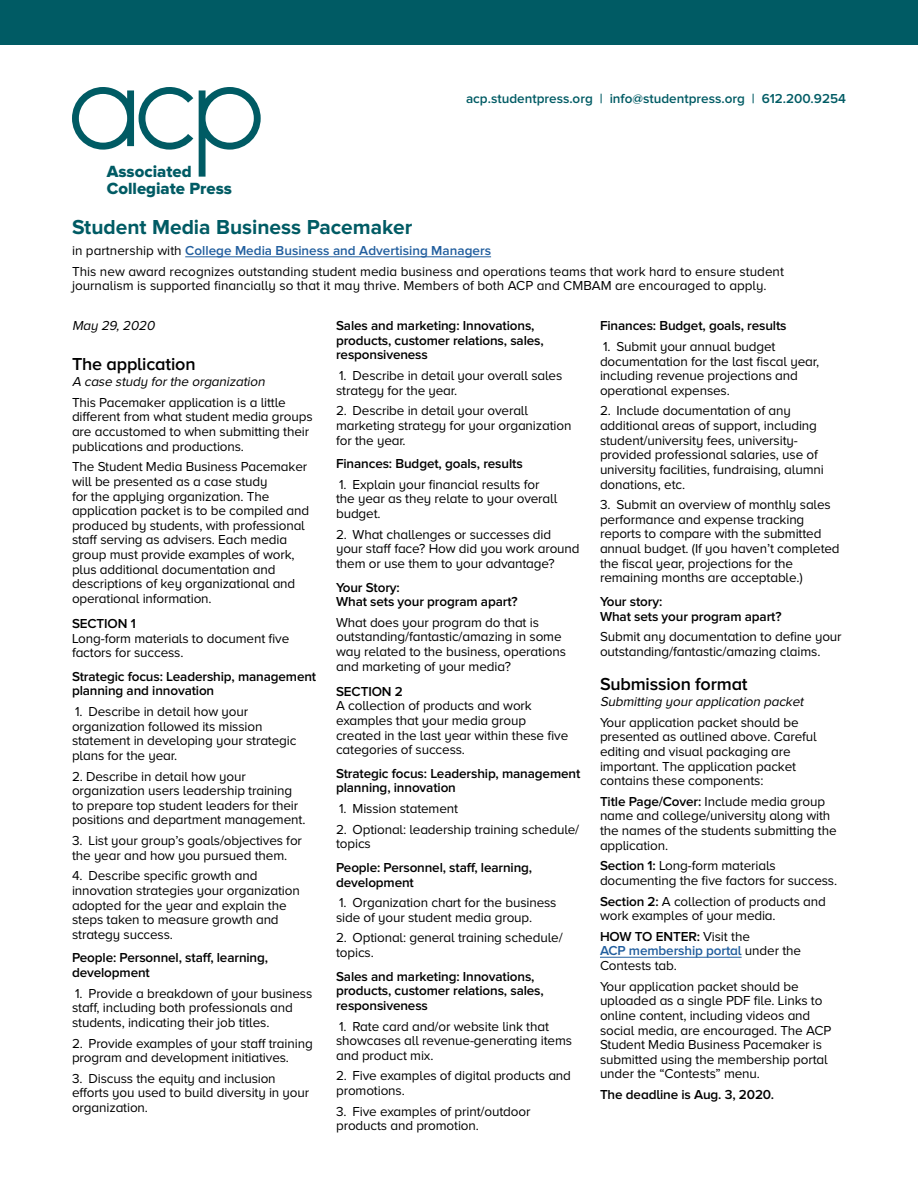
<style>
.page{position:relative;width:918px;height:1188px;background:#fff}
.page>*{position:absolute;margin:0;border:0;box-sizing:border-box;transform-origin:0 0}
.t1{font:700 21px "Proxima Nova";color:#005b64}
.t2{font:600 18px "Proxima Nova A";letter-spacing:-.01em;color:#000}
.t3{font:16.8px/16.8px "Proxima Nova Extrabld";color:#005b64}
.t4{font:13.5px/14.5px "Proxima Nova A";letter-spacing:-.01em;color:#000}
.t5{font:600 13.5px/14.5px "Proxima Nova";letter-spacing:-.01em;color:#000}
.t6{font:italic 13.5px "Proxima Nova A";color:#000}
.t7{font:600 13.5px "Proxima Nova";color:#215e9e}
.t8{font:600 13.5px "Proxima Nova";color:#005b64}
.t9{font:600 13.5px "Proxima Nova A";letter-spacing:-.01em;color:#000}
.s1{font-family:"Proxima Nova A";font-weight:400;color:#000}
.s2{font-family:"Proxima Nova";font-weight:600}
.s3{font-weight:600}
.s4{font-weight:600;color:#215e9e}
</style>
<div class="page">
<hr style="left:600px;top:957px;width:142px;height:1px;background:#215e9e">
<hr style="left:185px;top:257px;width:306px;height:1px;background:#215e9e">
<svg style="left:72px;top:87px;width:189px;height:90px"></svg>
<div style="left:0;top:0;width:918px;height:45px;background:#005b64"></div>
<p class="t3" style="left:107px;top:164px;width:127px">Associated<br>Collegiate Press</p>
<p class="t8" style="left:466px;top:90px;width:381px">acp.studentpress.org | info@studentpress.org | 612.200.9254</p>
<h1 class="t1" style="left:72px;top:215px;width:342px">Student Media Business Pacemaker</h1>
<p class="t7" style="left:72px;top:243px;width:421px"><span class="s1">in partnership with</span> College Media Business and Advertising Managers</p>
<p class="t4" style="left:72px;top:264px;width:714px">This new award recognizes outstanding student media business and operations teams that work hard to ensure student journalism is supported financially so that it may thrive. Members of both ACP and CMBAM are encouraged to apply.</p>
<p class="t6" style="left:72px;top:318px;width:87px">May 29,2020</p>
<h2 class="t2" style="left:72px;top:354px;width:125px">The application</h2>
<p class="t6" style="left:72px;top:374px;width:197px">A case study forthe organization</p>
<p class="t4" style="left:72px;top:395px;width:242px">This Pacemaker application is a little different from what student media groups are accustomed to when submitting their publications and productions.</p>
<p class="t4" style="left:72px;top:459px;width:239px">The Student Media Business Pacemaker will be presented as a case study<br>for the applying organization. The application packet is to be compiled and produced by students, with professional staff serving as advisers. Each media group must provide examples of work, plus additional documentation and descriptions of key organizational and operational information.</p>
<p class="t5" style="left:72px;top:617px;width:65px">SECTION 1</p>
<p class="t4" style="left:72px;top:631px;width:219px">Long-form materials to document five factors for success.</p>
<p class="t5" style="left:72px;top:669px;width:246px">Strategic focus: Leadership, management planning and innovation</p>
<p class="t4" style="left:72px;top:704px;width:226px">1. Describe in detail how your organization followed its mission statement in developing your strategic plans for the year.</p>
<p class="t4" style="left:72px;top:769px;width:235px">2. Describe in detail how your organization users leadership training to prepare top student leaders for their positions and department management.</p>
<p class="t4" style="left:72px;top:833px;width:232px">3. List your group’s goals/objectives for the year and how you pursued them.</p>
<p class="t4" style="left:72px;top:868px;width:229px">4. Describe specific growth and innovation strategies your organization adopted for the year and explain the steps taken to measure growth and strategy success.</p>
<p class="t5" style="left:72px;top:951px;width:198px">People: Personnel, staff, learning, development</p>
<p class="t4" style="left:72px;top:986px;width:242px">1. Provide a breakdown of your business staff, including both professionals and students, indicating their job titles.</p>
<p class="t4" style="left:72px;top:1036px;width:242px">2. Provide examples of your staff training program and development initiatives.</p>
<p class="t4" style="left:72px;top:1071px;width:239px">3. Discuss the equity and inclusion efforts you used to build diversity in your organization.</p>
<p class="t5" style="left:336px;top:319px;width:209px">Sales and marketing: Innovations, products, customer relations, sales, responsiveness</p>
<p class="t4" style="left:336px;top:368px;width:228px">1. Describe in detail your overall sales strategy for the year.</p>
<p class="t4" style="left:336px;top:403px;width:237px">2. Describe in detail your overall marketing strategy for your organization for the year.</p>
<p class="t5" style="left:336px;top:457px;width:188px">Finances: Budget, goals, results</p>
<p class="t4" style="left:336px;top:477px;width:223px">1. Explain your financial results for the year as they relate to your overall budget.</p>
<p class="t4" style="left:336px;top:527px;width:245px">2. What challenges or successes did your staff face? How did you work around them or use them to your advantage?</p>
<p class="t5" style="left:336px;top:580px;width:183px">Your Story:<br>What sets your program apart?</p>
<p class="t4" style="left:336px;top:615px;width:231px">What does your program do that is outstanding/fantastic/amazing in some way related to the business, operations and marketing of your media?</p>
<p class="t5" style="left:336px;top:684px;width:68px">SECTION 2</p>
<p class="t4" style="left:336px;top:698px;width:234px">A collection of products and work examples that your media group created in the last year within these five categories of success.</p>
<p class="t5" style="left:336px;top:766px;width:246px">Strategic focus: Leadership, management planning, innovation</p>
<p class="t4" style="left:339px;top:801px;width:121px">1. Mission statement</p>
<p class="t4" style="left:336px;top:822px;width:245px">2. Optional: leadership training schedule/ topics</p>
<p class="t5" style="left:336px;top:860px;width:198px">People: Personnel, staff, learning, development</p>
<p class="t4" style="left:336px;top:895px;width:222px">1. Organization chart for the business side of your student media group.</p>
<p class="t4" style="left:336px;top:931px;width:228px">2. Optional: general training schedule/ topics.</p>
<p class="t5" style="left:336px;top:969px;width:209px">Sales and marketing: Innovations, products, customer relations, sales, responsiveness</p>
<p class="t4" style="left:336px;top:1019px;width:237px">1. Rate card and/or website link that showcases all revenue-generating items and product mix.</p>
<p class="t4" style="left:336px;top:1069px;width:236px">2. Five examples of digital products and promotions.</p>
<p class="t4" style="left:336px;top:1104px;width:196px">3. Five examples of print/outdoor products and promotion.</p>
<p class="t5" style="left:600px;top:319px;width:188px">Finances: Budget, goals, results</p>
<p class="t4" style="left:600px;top:339px;width:221px">1. Submit your annual budget documentation for the last fiscal year, including revenue projections and operational expenses.</p>
<p class="t4" style="left:600px;top:403px;width:225px">2. Include documentation of any additional areas of support, including student/university fees, university&shy;provided professional salaries, use of university facilities, fundraising, alumni donations, etc.</p>
<p class="t4" style="left:600px;top:497px;width:241px">3. Submit an overview of monthly sales performance and expense tracking reports to compare with the submitted annual budget. (If you haven’t completed the fiscal year, projections for the remaining months are acceptable.)</p>
<p class="t5" style="left:600px;top:594px;width:183px">Your story:<br>What sets your program apart?</p>
<p class="t4" style="left:600px;top:629px;width:243px">Submit any documentation to define your outstanding/fantastic/amazing claims.</p>
<h2 class="t2" style="left:600px;top:674px;width:149px">Submission format</h2>
<p class="t6" style="left:600px;top:694px;width:208px">Submitting yourapplication packet</p>
<p class="t4" style="left:600px;top:715px;width:218px">Your application packet should be presented as outlined above. Careful editing and visual packaging are important. The application packet contains these components:</p>
<p class="t4" style="left:600px;top:794px;width:238px"><span class="s2">Title Page/Cover:</span> Include media group name and college/university along with the names of the students submitting the application.</p>
<p class="t4" style="left:600px;top:858px;width:239px"><span class="s2">Section 1:</span> Long-form materials documenting the five factors for success.</p>
<p class="t4" style="left:600px;top:894px;width:227px"><span class="s2">Section 2:</span> A collection of products and work examples of your media.</p>
<p class="t4" style="left:600px;top:929px;width:203px"><span class="s3">HOW TO ENTER:</span> Visit the<br><span class="s4">ACP membership portal</span> under the<br>Contests tab.</p>
<p class="t4" style="left:600px;top:979px;width:233px">Your application packet should be uploaded as a single PDF file. Links to online content, including videos and social media, are encouraged. The ACP Student Media Business Pacemaker is submitted using the membership portal under the “Contests” menu.</p>
<p class="t9" style="left:600px;top:1087px;width:176px">The deadline is Aug. 3, 2020.</p>
</div>
